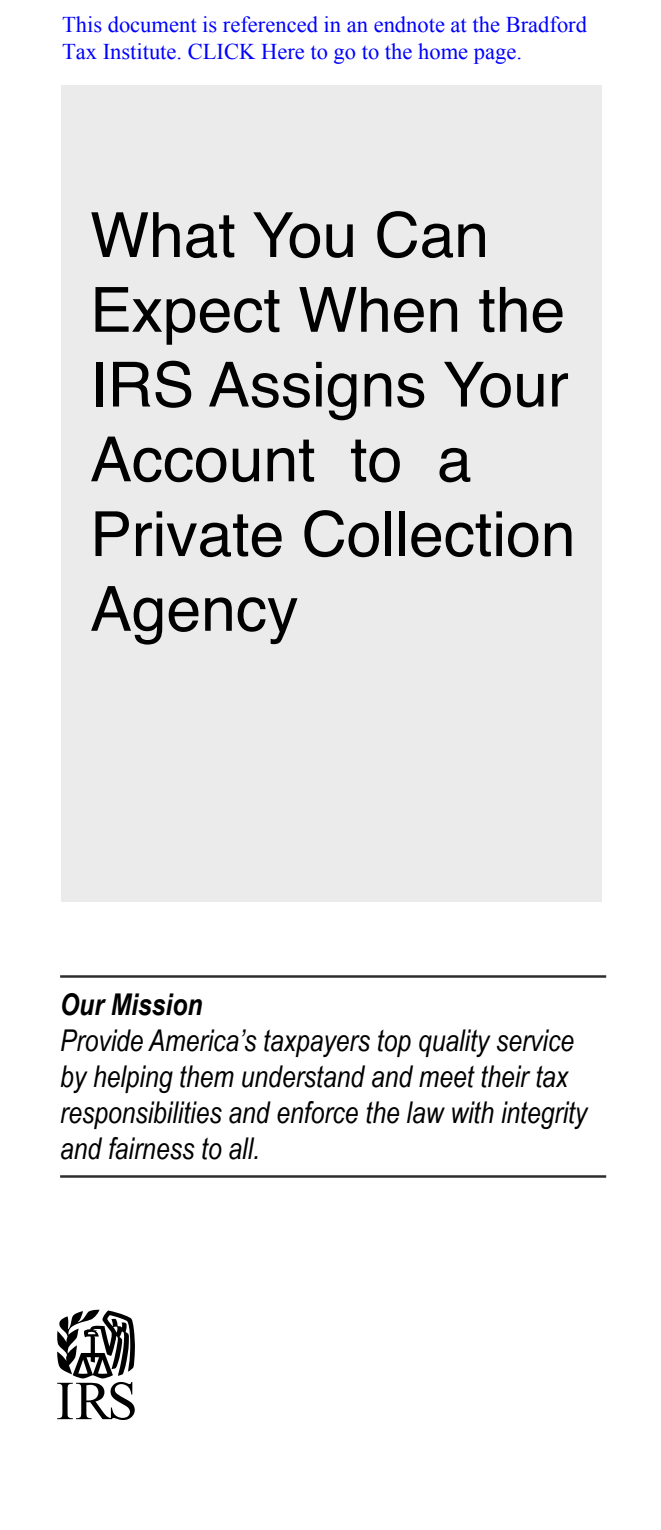
<style>
.page{position:relative;width:661px;height:1530px;background:#fff}
.page>*{position:absolute;margin:0;border:0;box-sizing:border-box;transform-origin:0 0}
.t1{font:62.25px/74.8px "Helvetica";color:#000}
.t2{font:italic 30px/36px "Arial Narrow";color:#000}
.t3{font:italic 700 30px "Arial Narrow";color:#000}
.t4{font:22.5px/27px "Times New Roman";color:#00f}
</style>
<div class="page">
<div style="left:61px;top:86px;width:540px;height:816px;background:#ebebeb"></div>
<svg style="left:57px;top:1310px;width:78px;height:110px"></svg>
<hr style="left:60px;top:975px;width:545px;height:3px;background:#2e2e2e">
<hr style="left:60px;top:1175px;width:545px;height:3px;background:#2e2e2e">
<p class="t4" style="left:62px;top:11px;width:526px">This document is referenced in an endnote at the Bradford<br>Tax Institute. CLICK Here to go to the home page.</p>
<p class="t1" style="left:90px;top:200px;width:486px">What You Can<br>Expect When the<br>IRS Assigns Your<br>Account to a<br>Private Collection<br>Agency</p>
<p class="t3" style="left:60px;top:987px;width:144px">Our Mission</p>
<p class="t2" style="left:60px;top:1022px;width:528px">Provide America’s taxpayers top quality service by helping them understand and meet their tax responsibilities and enforce the law with integrity and fairness to all.</p>
</div>
